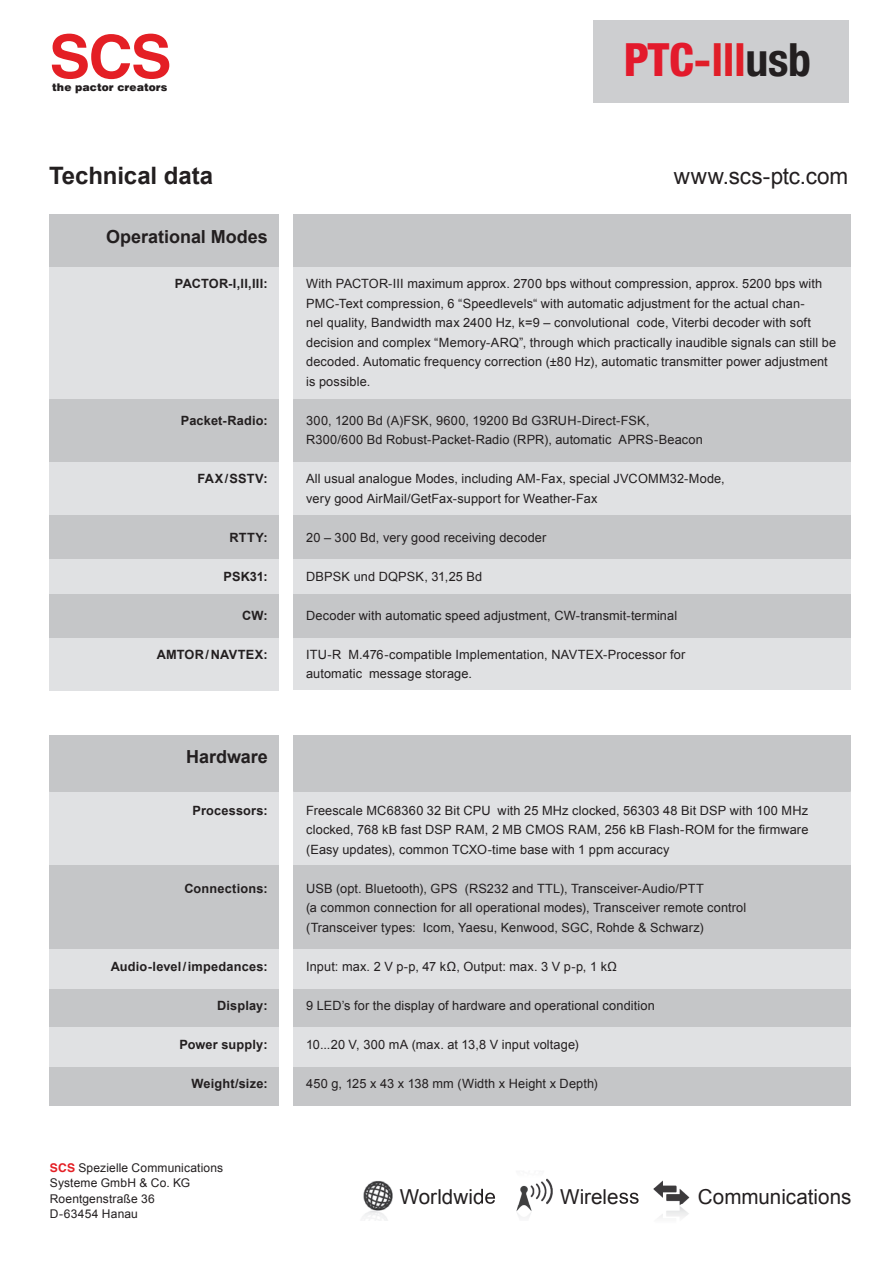
<style>
.page{position:relative;width:893px;height:1263px;background:#fff}
.page>*{position:absolute;margin:0;border:0;box-sizing:border-box;transform-origin:0 0}
.t1{font:700 59.7px "Helvetica";color:#e41f25}
.t2{font:800 condensed 45.9px "Helvetica Neue";color:#e31a2c}
.t3{font:700 24px "Arial";letter-spacing:-.005em;color:#231f20}
.t4{font:22.5px "Arial";letter-spacing:.005em;color:#231f20}
.t5{font:20.55px "Arial";color:#231f20}
.t6{font:700 18px "Arial";color:#231f20}
.t7{font:12.75px/19.5px "Arial";letter-spacing:.01em;color:#231f20}
.t8{font:700 12.75px "Arial";letter-spacing:.015em;color:#231f20}
.t9{font:12px/15.5px "Arial";letter-spacing:.01em;color:#231f20}
.t10{font:900 10.65px "Swiss 721 BT";letter-spacing:.01em;color:#231f20}
.s1{font-family:"Helvetica Neue East A";font-weight:700;font-stretch:normal;color:#e01e28}
.s2{font-weight:700;color:#e01e28}
.s3{font-weight:700;color:#231f20}
.s4{font-family:"Helvetica";font-weight:700;color:#e41f25}
</style>
<div class="page">
<div style="left:593px;top:20px;width:255px;height:83px;background:#cdced0"></div>
<div style="left:49px;top:215px;width:230px;height:476px;background:#c5c6c8"></div>
<div style="left:293px;top:215px;width:557px;height:475px;background:#c5c6c8"></div>
<div style="left:49px;top:268px;width:230px;height:131px;background:#e0e1e3"></div>
<div style="left:293px;top:268px;width:557px;height:131px;background:#e0e1e3"></div>
<div style="left:49px;top:462px;width:230px;height:53px;background:#e0e1e3"></div>
<div style="left:293px;top:462px;width:557px;height:53px;background:#e0e1e3"></div>
<div style="left:49px;top:559px;width:230px;height:34px;background:#e0e1e3"></div>
<div style="left:293px;top:559px;width:557px;height:34px;background:#e0e1e3"></div>
<div style="left:49px;top:638px;width:230px;height:53px;background:#e0e1e3"></div>
<div style="left:293px;top:638px;width:557px;height:52px;background:#e0e1e3"></div>
<img style="left:363px;top:1181px;width:30px;height:40px">
<img style="left:516px;top:1178px;width:37px;height:39px">
<img style="left:481px;top:1188px;width:72px;height:16px">
<img style="left:654px;top:1180px;width:35px;height:38px">
<img style="left:620px;top:1188px;width:70px;height:16px">
<div style="left:49px;top:735px;width:230px;height:371px;background:#c5c6c8"></div>
<div style="left:293px;top:735px;width:557px;height:371px;background:#c5c6c8"></div>
<div style="left:49px;top:792px;width:230px;height:72px;background:#e0e1e3"></div>
<div style="left:293px;top:792px;width:557px;height:72px;background:#e0e1e3"></div>
<div style="left:49px;top:1028px;width:230px;height:39px;background:#e0e1e3"></div>
<div style="left:293px;top:1028px;width:557px;height:39px;background:#e0e1e3"></div>
<div style="left:49px;top:950px;width:230px;height:39px;background:#e0e1e3"></div>
<div style="left:293px;top:950px;width:557px;height:39px;background:#e0e1e3"></div>
<h1 class="t1" style="left:49px;top:3px;width:124px">SCS</h1>
<p class="t10" style="left:52px;top:80px;width:117px">the pactor creators</p>
<h2 class="t2" style="left:624px;top:31px;width:189px">PTC<span class="s1">-</span><span class="s2">III</span><span class="s3">usb</span></h2>
<h3 class="t3" style="left:49px;top:162px;width:165px">Technical data</h3>
<h3 class="t4" style="left:674px;top:164px;width:176px">www.scs-ptc.com</h3>
<h3 class="t6" style="left:106px;top:226px;width:163px">Operational Modes</h3>
<p class="t8" style="left:175px;top:276px;width:94px">PACTOR-I,II,III:</p>
<p class="t8" style="left:181px;top:413px;width:88px">Packet-Radio:</p>
<p class="t8" style="left:198px;top:471px;width:71px">FAX/SSTV:</p>
<p class="t8" style="left:230px;top:530px;width:40px">RTTY:</p>
<p class="t8" style="left:223px;top:569px;width:46px">PSK31:</p>
<p class="t8" style="left:242px;top:608px;width:27px">CW:</p>
<p class="t8" style="left:157px;top:647px;width:112px">AMTOR/NAVTEX:</p>
<h3 class="t6" style="left:186px;top:746px;width:83px">Hardware</h3>
<p class="t8" style="left:193px;top:803px;width:77px">Processors:</p>
<p class="t8" style="left:184px;top:881px;width:85px">Connections:</p>
<p class="t8" style="left:111px;top:959px;width:158px">Audio-level/impedances:</p>
<p class="t8" style="left:217px;top:998px;width:52px">Display:</p>
<p class="t8" style="left:179px;top:1037px;width:90px">Power supply:</p>
<p class="t8" style="left:191px;top:1076px;width:78px">Weight/size:</p>
<p class="t9" style="left:50px;top:1160px;width:175px"><span class="s4">SCS</span> Spezielle Communications<br>Systeme GmbH &amp; Co. KG<br>Roentgenstraße 36<br>D-63454 Hanau</p>
<p class="t7" style="left:306px;top:274px;width:531px">With PACTOR-III maximum approx. 2700 bps without compression, approx. 5200 bps with PMC-Text compression, 6 “Speedlevels“ with automatic adjustment for the actual chan-<br>nel quality, Bandwidth max 2400 Hz, k=9 – convolutional code, Viterbi decoder with soft decision and complex “Memory-ARQ”, through which practically inaudible signals can still be decoded. Automatic frequency correction (±80 Hz), automatic transmitter power adjustment is possible.</p>
<p class="t7" style="left:306px;top:410px;width:398px">300, 1200 Bd (A)FSK, 9600, 19200 Bd G3RUH-Direct-FSK,<br>R300/600 Bd Robust-Packet-Radio (RPR), automatic APRS-Beacon</p>
<p class="t7" style="left:306px;top:469px;width:420px">All usual analogue Modes, including AM-Fax, special JVCOMM32-Mode, very good AirMail/GetFax-support for Weather-Fax</p>
<p class="t7" style="left:306px;top:527px;width:242px">20 – 300 Bd, very good receiving decoder</p>
<p class="t7" style="left:306px;top:566px;width:178px">DBPSK und DQPSK, 31,25 Bd</p>
<p class="t7" style="left:306px;top:605px;width:372px">Decoder with automatic speed adjustment, CW-transmit-terminal</p>
<p class="t7" style="left:306px;top:644px;width:381px">ITU-R M.476-compatible Implementation, NAVTEX-Processor for automatic message storage.</p>
<p class="t7" style="left:306px;top:800px;width:504px;text-align:justify">Freescale MC68360 32 Bit CPU with 25 MHz clocked, 56303 48 Bit DSP with 100 MHz clocked, 768 kB fast DSP RAM, 2 MB CMOS RAM, 256 kB Flash-ROM for the firmware (Easy updates), common TCXO-time base with 1 ppm accuracy</p>
<p class="t7" style="left:306px;top:878px;width:442px">USB (opt. Bluetooth), GPS (RS232 and TTL), Transceiver-Audio/PTT<br>(a common connection for all operational modes), Transceiver remote control (Transceiver types: Icom, Yaesu, Kenwood, SGC, Rohde &amp; Schwarz)</p>
<p class="t7" style="left:306px;top:956px;width:312px">Input: max. 2 V p-p, 47 kΩ, Output: max. 3 V p-p, 1 kΩ</p>
<p class="t7" style="left:306px;top:995px;width:350px">9 LED’s for the display of hardware and operational condition</p>
<p class="t7" style="left:306px;top:1034px;width:274px">10...20 V, 300 mA (max. at 13,8 V input voltage)</p>
<p class="t7" style="left:306px;top:1073px;width:293px">450 g, 125 x 43 x 138 mm (Width x Height x Depth)</p>
<h3 class="t5" style="left:400px;top:1185px;width:98px">Worldwide</h3>
<h3 class="t5" style="left:560px;top:1185px;width:81px">Wireless</h3>
<h3 class="t5" style="left:698px;top:1185px;width:155px">Communications</h3>
</div>
